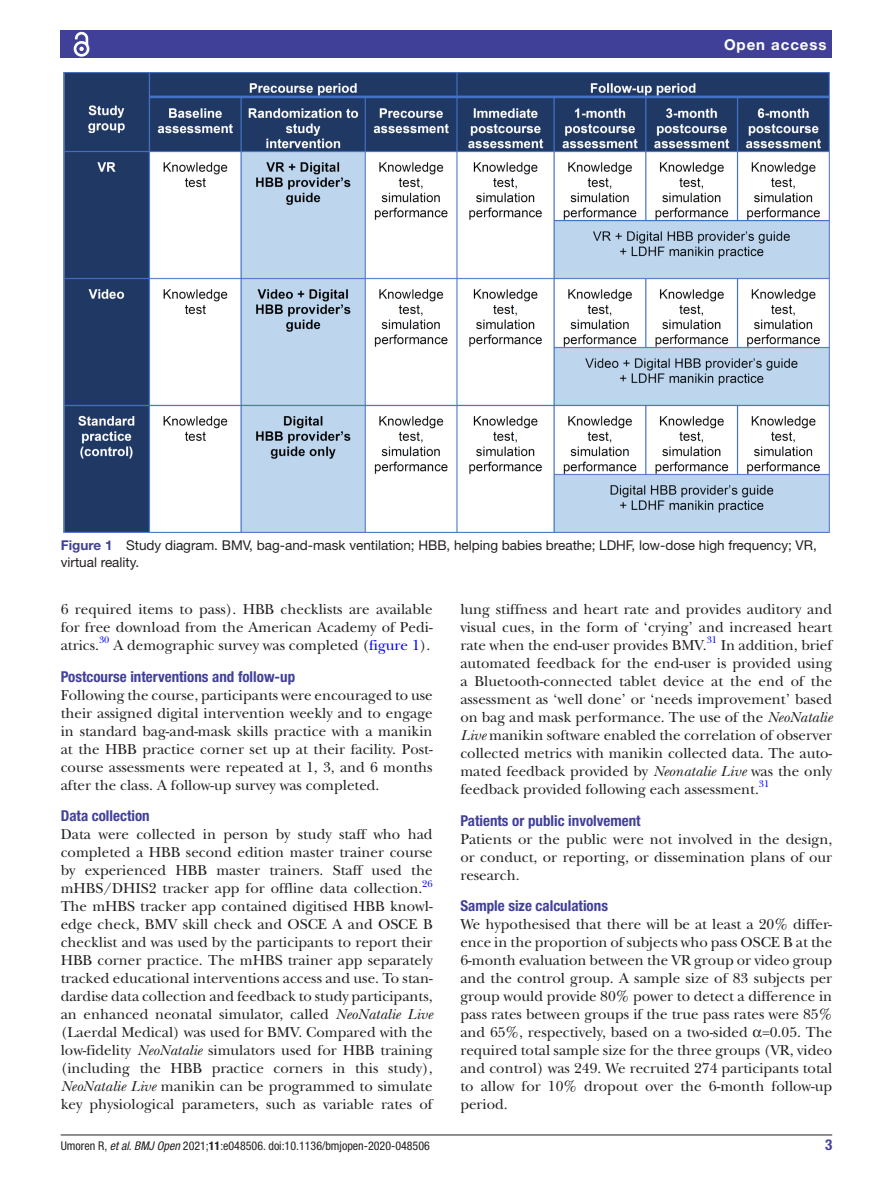
<style>
.page{position:relative;width:893px;height:1191px;background:#fff}
.page>*{position:absolute;margin:0;border:0;box-sizing:border-box;transform-origin:0 0}
.t1{font:15px/18px "New Baskerville";color:#231f20;text-align:justify}
.t2{font:700 condensed 15px "Helvetica Neue LT Std";color:#414099}
.t3{font:700 15px "Helvetica Neue LT Std";letter-spacing:.065em;color:#fff}
.t4{font:13.5px/16.2px "Helvetica Neue LT Std";color:#231f20}
.t5{font:condensed 12px "Helvetica Neue LT Std";color:#231f20}
.t6{font:9.9px "New Baskerville";color:#00f}
.s1{font-weight:700;color:#414099}
.s2{color:#00f}
.s3{font-style:italic}
.s4{font-weight:700}
</style>
<div class="page">
<hr style="left:61px;top:1134px;width:771px;height:1px;background:#231f20">
<div style="left:61px;top:31px;width:771px;height:27px;background:#414099"></div>
<svg style="left:73px;top:31px;width:17px;height:26px"></svg>
<img style="left:64px;top:73px;width:765px;height:459px">
<p class="t3" style="left:724px;top:35px;width:104px">Open access</p>
<p class="t4" style="left:61px;top:537px;width:758px"><span class="s1">Figure 1</span> Study diagram. BMV, bag-and-mask ventilation; HBB, helping babies breathe; LDHF, low-dose high frequency; VR, virtual reality.</p>
<p class="t1" style="left:61px;top:600px;width:373px">6 required items to pass). HBB checklists are available for free download from the American Academy of Pedi&shy;atrics.</p>
<p class="t6" style="left:99px;top:634px;width:12px">30</p>
<p class="t1" style="left:113px;top:636px;width:318px">A demographic survey was completed (<span class="s2">figure 1</span>).</p>
<p class="t2" style="left:61px;top:667px;width:236px">Postcourse interventions and follow-up</p>
<p class="t1" style="left:61px;top:686px;width:373px">Following the course, participants were encouraged to use their assigned digital intervention weekly and to engage in standard bag-and-mask skills practice with a manikin at the HBB practice corner set up at their facility. Post&shy;course assessments were repeated at 1, 3, and 6 months after the class. A follow-up survey was completed.</p>
<p class="t2" style="left:61px;top:807px;width:91px">Data collection</p>
<p class="t1" style="left:61px;top:825px;width:373px">Data were collected in person by study staff who had completed a HBB second edition master trainer course by experienced HBB master trainers. Staff used the mHBS/DHIS2 tracker app for offline data collection.</p>
<p class="t6" style="left:422px;top:877px;width:12px">26</p>
<p class="t1" style="left:61px;top:897px;width:373px">The mHBS tracker app contained digitised HBB knowl&shy;edge check, BMV skill check and OSCE A and OSCE B checklist and was used by the participants to report their HBB corner practice. The mHBS trainer app separately tracked educational interventions access and use. To stan&shy;dardise data collection and feedback to study participants, an enhanced neonatal simulator, called <span class="s3">NeoNatalie Live </span>(Laerdal Medical) was used for BMV. Compared with the low-fidelity <span class="s3">NeoNatalie</span> simulators used for HBB training (including the HBB practice corners in this study), <span class="s3">NeoNatalie Live</span> manikin can be programmed to simulate key physiological parameters, such as variable rates of</p>
<p class="t1" style="left:460px;top:600px;width:373px">lung stiffness and heart rate and provides auditory and visual cues, in the form of ‘crying’ and increased heart rate when the end-user provides BMV.<sup>31</sup> In addition, brief automated feedback for the end-user is provided using a Bluetooth-connected tablet device at the end of the assessment as ‘well done’ or ‘needs improvement’ based on bag and mask performance. The use of the <span class="s3">NeoNatalie Live</span> manikin software enabled the correlation of observer collected metrics with manikin collected data. The auto&shy;mated feedback provided by <span class="s3">Neonatalie Live</span> was the only feedback provided following each assessment.</p>
<p class="t6" style="left:759px;top:778px;width:12px">31</p>
<p class="t2" style="left:460px;top:811px;width:182px">Patients or public involvement</p>
<p class="t1" style="left:460px;top:830px;width:373px">Patients or the public were not involved in the design, or conduct, or reporting, or dissemination plans of our research.</p>
<p class="t2" style="left:460px;top:897px;width:149px">Sample size calculations</p>
<p class="t1" style="left:460px;top:915px;width:373px">We hypothesised that there will be at least a 20% differ&shy;ence in the proportion of subjects who pass OSCE B at the 6-month evaluation between the VR group or video group and the control group. A sample size of 83 subjects per group would provide 80% power to detect a difference in pass rates between groups if the true pass rates were 85% and 65%, respectively, based on a two-sided =0.05. The required total sample size for the three groups (VR, video and control) was 249. We recruited 274 participants total to allow for 10% dropout over the 6-month follow-up period.</p>
<p class="t5" style="left:61px;top:1138px;width:371px">Umoren R, <span class="s3">et al</span>. <span class="s3">BMJ Open</span> 2021;<span class="s4">11</span>:e048506. doi:10.1136/bmjopen-2020-048506</p>
<p class="t2" style="left:825px;top:1135px;width:9px">3</p>
</div>
